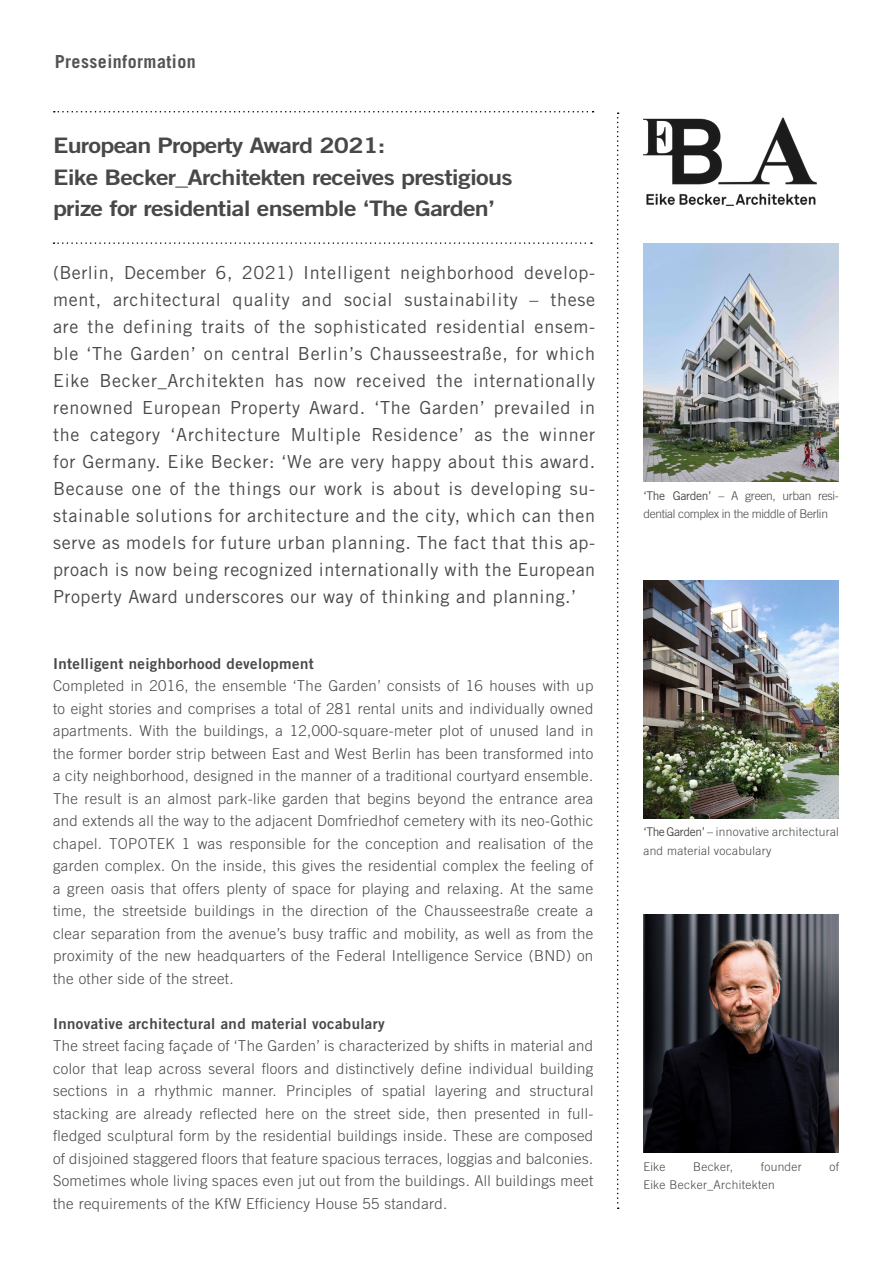
<style>
.page{position:relative;width:893px;height:1263px;background:#fff}
.page>*{position:absolute;margin:0;border:0;box-sizing:border-box;transform-origin:0 0}
.Liste{font:21.3px "Trade Gothic LT Bold Two";letter-spacing:-.03em;color:#484847;scale:1.18 1}
.Teaser_PM{font:18px/27px "Trade Gothic LT";letter-spacing:.03em;color:#484847;text-align:justify}
.t1{font:700 18px "Trade Gothic LT";letter-spacing:.025em;color:#585353}
.t2{font:300 15px/22.5px "Trade Gothic LT";letter-spacing:.025em;color:#484847;text-align:justify}
.t3{font:15px "Trade Gothic LT Bold Two";letter-spacing:.025em;color:#484847}
.Liste-2{font:300 12px/18px "Trade Gothic LT";letter-spacing:.025em;color:#484847}
.Liste-3{font:300 12px/18px "Trade Gothic LT";letter-spacing:-.025em;color:#484847}
.s1{font-weight:400}
</style>
<div class="page">
<svg style="left:54px;top:111px;width:540px;height:1px"></svg>
<svg style="left:617px;top:112px;width:2px;height:1097px"></svg>
<img style="left:643px;top:118px;width:173px;height:87px">
<svg style="left:54px;top:242px;width:538px;height:2px"></svg>
<img style="left:643px;top:914px;width:196px;height:238px">
<img style="left:643px;top:244px;width:196px;height:238px">
<img style="left:643px;top:580px;width:196px;height:238px">
<p class="t1" style="left:55px;top:50px;width:143px">Presseinformation</p>
<p class="Liste" style="left:53px;top:132px;width:283px">European Property Award 2021:</p>
<p class="Liste" style="left:53px;top:164px;width:391px">Eike Becker_Architekten receives prestigious</p>
<p class="Liste" style="left:53px;top:195px;width:376px">prize for residential ensemble ‘The Garden’</p>
<p class="Teaser_PM" style="left:53px;top:259px;width:544px">(Berlin, December 6, 2021) Intelligent neighborhood develop&shy;ment, architectural quality and social sustainability – these are the defining traits of the sophisticated residential ensem&shy;ble ‘The Garden’ on central Berlin’s Chausseestraße, for which Eike Becker_Architekten has now received the internationally renowned European Property Award. ‘The Garden’ prevailed in the category ‘Architecture Multiple Residence’ as the winner for Germany. Eike Becker: ‘We are very happy about this award.<br>Because one of the things our work is about is developing su&shy;stainable solutions for architecture and the city, which can then serve as models for future urban planning. The fact that this ap&shy;proach is now being recognized internationally with the European Property Award underscores our way of thinking and planning.’</p>
<p class="t3" style="left:53px;top:654px;width:262px">Intelligent neighborhood development</p>
<p class="t2" style="left:53px;top:675px;width:542px">Completed in 2016, the ensemble ‘The Garden’ consists of 16 houses with up to eight stories and comprises a total of 281 rental units and individually owned apartments. With the buildings, a 12,000-square-meter plot of unused land in the former border strip between East and West Berlin has been transformed into a city neighborhood, designed in the manner of a traditional courtyard ensemble.<br>The result is an almost park-like garden that begins beyond the entrance area and extends all the way to the adjacent Domfriedhof cemetery with its neo-Gothic chapel. TOPOTEK 1 was responsible for the conception and realisation of the garden complex. On the inside, this gives the residential complex the feeling of a green oasis that offers plenty of space for playing and relaxing. At the same time, the streetside buildings in the direction of the Chausseestraße create a clear separation from the avenue’s busy traffic and mobility, as well as from the proximity of the new headquarters of the Federal Intelligence Service (BND) on the other side of the street.</p>
<p class="t3" style="left:53px;top:1014px;width:333px">Innovative architectural and material vocabulary</p>
<p class="t2" style="left:53px;top:1035px;width:542px">The street facing façade of ‘The Garden’ is characterized by shifts in material and color that leap across several floors and distinctively define individual building sections in a rhythmic manner. Principles of spatial layering and structural stacking are already reflected here on the street side, then presented in full&shy;fledged sculptural form by the residential buildings inside. These are composed of disjoined staggered floors that feature spacious terraces, loggias and balconies.<br>Sometimes whole living spaces even jut out from the buildings. All buildings meet the requirements of the KfW Efficiency House 55 standard.</p>
<p class="Liste-3" style="left:643px;top:486px;width:197px"><span class="s1">‘The Garden’</span> – A green, urban resi&shy;dential complex in the middle of Berlin</p>
<p class="Liste-2" style="left:643px;top:823px;width:197px"><span class="s1">‘The Garden’</span> – innovative architectural and material vocabulary</p>
<p class="Liste-2" style="left:643px;top:1157px;width:24px">Eike</p>
<p class="Liste-2" style="left:693px;top:1157px;width:42px">Becker,</p>
<p class="Liste-2" style="left:761px;top:1157px;width:43px">founder</p>
<p class="Liste-2" style="left:829px;top:1157px;width:11px">of</p>
<p class="Liste-2" style="left:643px;top:1175px;width:133px">Eike Becker_Architekten</p>
</div>
